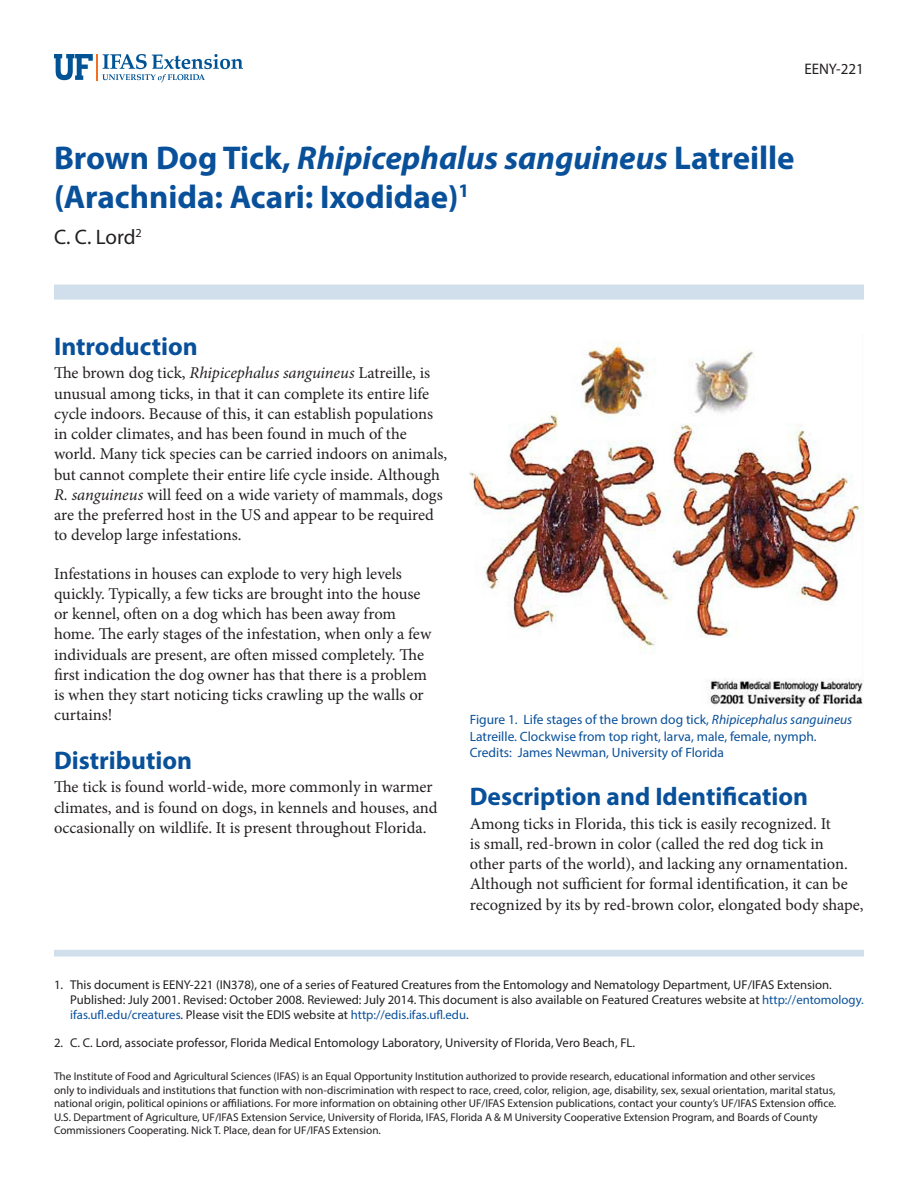
<style>
.page{position:relative;width:918px;height:1188px;background:#fff}
.page>*{position:absolute;margin:0;border:0;box-sizing:border-box;transform-origin:0 0}
.TitleRegular{font:700 33px/39.6px "Myriad Pro";color:#09509a}
.SectionHeading0{font:700 25.5px "Myriad Pro";color:#09509a}
.Author{font:21px "Myriad Pro";color:#231f20}
.Paragraph{font:16.5px/20.2px "Minion Pro";color:#231f20}
.PubNumber{font:15.3px "Myriad Pro";color:#231f20}
.FigureCaption{font:13.5px/16.5px "Myriad Pro";color:#09509a}
.t1{font:12.75px/15.3px "Myriad Pro";color:#231f20}
.Disclaimer{font:11.25px/13.5px "Myriad Pro";color:#231f20}
.s1{font-style:italic}
.s2{color:#09509a}
</style>
<div class="page">
<svg style="left:54px;top:54px;width:189px;height:28px"></svg>
<div style="left:54px;top:285px;width:810px;height:15px;background:#d0dfeb"></div>
<div style="left:54px;top:950px;width:810px;height:7px;background:#d0dfeb"></div>
<img style="left:470px;top:343px;width:394px;height:364px">
<p class="PubNumber" style="left:804px;top:60px;width:61px">EENY-221</p>
<p class="TitleRegular" style="left:54px;top:137px;width:742px">Brown Dog Tick, <span class="s1">Rhipicephalus sanguineus</span> Latreille (Arachnida: Acari: Ixodidae)<sup>1</sup></p>
<p class="Author" style="left:54px;top:224px;width:89px">C. C. Lord<sup>2</sup></p>
<p class="SectionHeading0" style="left:54px;top:330px;width:145px">Introduction</p>
<p class="Paragraph" style="left:54px;top:363px;width:395px">The brown dog tick, <span class="s1">Rhipicephalus sanguineus</span> Latreille, is unusual among ticks, in that it can complete its entire life cycle indoors. Because of this, it can establish populations in colder climates, and has been found in much of the world. Many tick species can be carried indoors on animals, but cannot complete their entire life cycle inside. Although <span class="s1">R. sanguineus</span> will feed on a wide variety of mammals, dogs are the preferred host in the US and appear to be required to develop large infestations.</p>
<p class="Paragraph" style="left:54px;top:563px;width:379px">Infestations in houses can explode to very high levels quickly. Typically, a few ticks are brought into the house or kennel, often on a dog which has been away from home. The early stages of the infestation, when only a few individuals are present, are often missed completely. The first indication the dog owner has that there is a problem is when they start noticing ticks crawling up the walls or curtains!</p>
<p class="SectionHeading0" style="left:54px;top:744px;width:140px">Distribution</p>
<p class="Paragraph" style="left:54px;top:777px;width:385px">The tick is found world-wide, more commonly in warmer climates, and is found on dogs, in kennels and houses, and occasionally on wildlife. It is present throughout Florida.</p>
<p class="SectionHeading0" style="left:470px;top:780px;width:340px">Description and Identification</p>
<p class="FigureCaption" style="left:470px;top:711px;width:384px">Figure 1. Life stages of the brown dog tick, <span class="s1">Rhipicephalus sanguineus<br></span>Latreille. Clockwise from top right, larva, male, female, nymph.</p>
<p class="FigureCaption" style="left:470px;top:744px;width:256px">Credits: James Newman, University of Florida</p>
<p class="Paragraph" style="left:470px;top:813px;width:395px">Among ticks in Florida, this tick is easily recognized. It<br>is small, red-brown in color (called the red dog tick in<br>other parts of the world), and lacking any ornamentation.<br>Although not sufficient for formal identification, it can be recognized by its by red-brown color, elongated body shape,</p>
<p class="t1" style="left:70px;top:977px;width:795px;text-indent:-16px">1. This document is EENY-221 (IN378), one of a series of Featured Creatures from the Entomology and Nematology Department, UF/IFAS Extension.<br>Published: July 2001. Revised: October 2008. Reviewed: July 2014. This document is also available on Featured Creatures website at <span class="s2">http://entomology. ifas.ufl.edu/creatures</span>. Please visit the EDIS website at <span class="s2">http://edis.ifas.ufl.edu</span>.</p>
<p class="t1" style="left:54px;top:1035px;width:583px">2. C. C. Lord, associate professor, Florida Medical Entomology Laboratory, University of Florida, Vero Beach, FL.</p>
<p class="Disclaimer" style="left:54px;top:1069px;width:784px">The Institute of Food and Agricultural Sciences (IFAS) is an Equal Opportunity Institution authorized to provide research, educational information and other services only to individuals and institutions that function with non-discrimination with respect to race, creed, color, religion, age, disability, sex, sexual orientation, marital status, national origin, political opinions or affiliations. For more information on obtaining other UF/IFAS Extension publications, contact your county’s UF/IFAS Extension office.<br>U.S. Department of Agriculture, UF/IFAS Extension Service, University of Florida, IFAS, Florida A &amp; M University Cooperative Extension Program, and Boards of County Commissioners Cooperating. Nick T. Place, dean for UF/IFAS Extension.</p>
</div>
